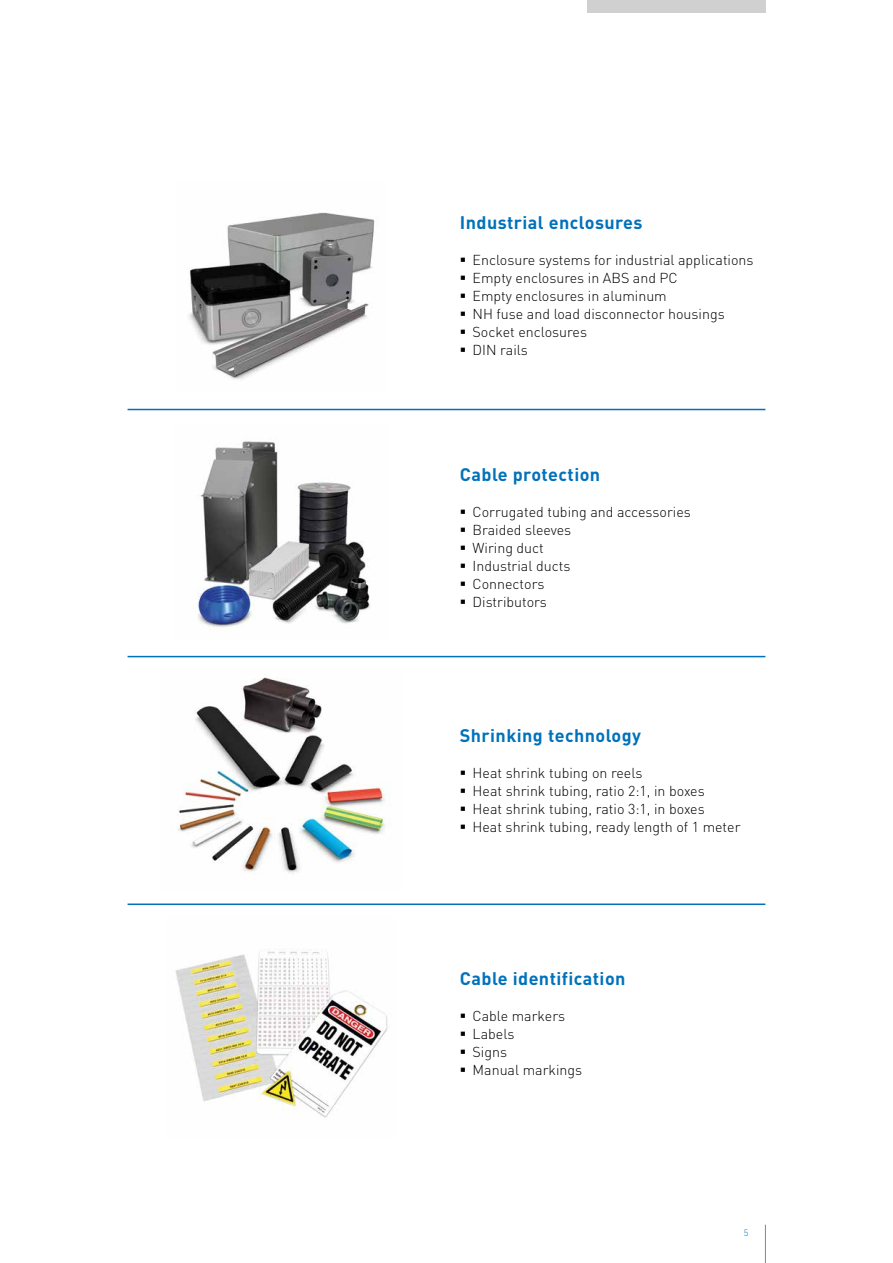
<style>
.page{position:relative;width:893px;height:1263px;background:#fff}
.page>*{position:absolute;margin:0;border:0;box-sizing:border-box;transform-origin:0 0}
.t1{font:700 18px "DINOT";letter-spacing:.025em;color:#0072bb}
.t2{font:300 14.25px "DINOT";color:#000}
.t3{font:300 9px "DINOT";color:#0072bb}
</style>
<div class="page">
<div style="left:587px;top:0;width:178px;height:13px;background:#d0d0d0"></div>
<hr style="left:765px;top:1225px;width:1px;height:38px;background:#878787">
<img style="left:188px;top:212px;width:187px;height:168px">
<img style="left:197px;top:441px;width:173px;height:193px">
<img style="left:177px;top:677px;width:209px;height:198px">
<img style="left:175px;top:951px;width:213px;height:167px">
<hr style="left:128px;top:409px;width:637px;height:1px;background:#0072bb">
<hr style="left:128px;top:656px;width:637px;height:1px;background:#0072bb">
<hr style="left:128px;top:903px;width:637px;height:2px;background:#0072bb">
<p class="t1" style="left:460px;top:210px;width:184px">Industrial enclosures</p>
<p class="t2" style="left:460px;top:250px;width:295px">▪ Enclosure systems for industrial applications</p>
<p class="t2" style="left:460px;top:268px;width:219px">▪ Empty enclosures in ABS and PC</p>
<p class="t2" style="left:460px;top:286px;width:208px">▪ Empty enclosures in aluminum</p>
<p class="t2" style="left:460px;top:304px;width:266px">▪ NH fuse and load disconnector housings</p>
<p class="t2" style="left:460px;top:322px;width:129px">▪ Socket enclosures</p>
<p class="t2" style="left:460px;top:340px;width:70px">▪ DIN rails</p>
<p class="t1" style="left:460px;top:462px;width:142px">Cable protection</p>
<p class="t2" style="left:460px;top:502px;width:232px">▪ Corrugated tubing and accessories</p>
<p class="t2" style="left:460px;top:520px;width:113px">▪ Braided sleeves</p>
<p class="t2" style="left:460px;top:538px;width:86px">▪ Wiring duct</p>
<p class="t2" style="left:460px;top:556px;width:112px">▪ Industrial ducts</p>
<p class="t2" style="left:460px;top:574px;width:86px">▪ Connectors</p>
<p class="t2" style="left:460px;top:592px;width:89px">▪ Distributors</p>
<p class="t1" style="left:460px;top:723px;width:183px">Shrinking technology</p>
<p class="t2" style="left:460px;top:763px;width:184px">▪ Heat shrink tubing on reels</p>
<p class="t2" style="left:460px;top:781px;width:246px">▪ Heat shrink tubing, ratio 2:1, in boxes</p>
<p class="t2" style="left:460px;top:799px;width:246px">▪ Heat shrink tubing, ratio 3:1, in boxes</p>
<p class="t2" style="left:460px;top:817px;width:282px">▪ Heat shrink tubing, ready length of 1 meter</p>
<p class="t1" style="left:460px;top:966px;width:167px">Cable identification</p>
<p class="t2" style="left:460px;top:1006px;width:107px">▪ Cable markers</p>
<p class="t2" style="left:460px;top:1024px;width:56px">▪ Labels</p>
<p class="t2" style="left:460px;top:1042px;width:49px">▪ Signs</p>
<p class="t2" style="left:460px;top:1060px;width:124px">▪ Manual markings</p>
<p class="t3" style="left:744px;top:1227px;width:6px">5</p>
</div>
